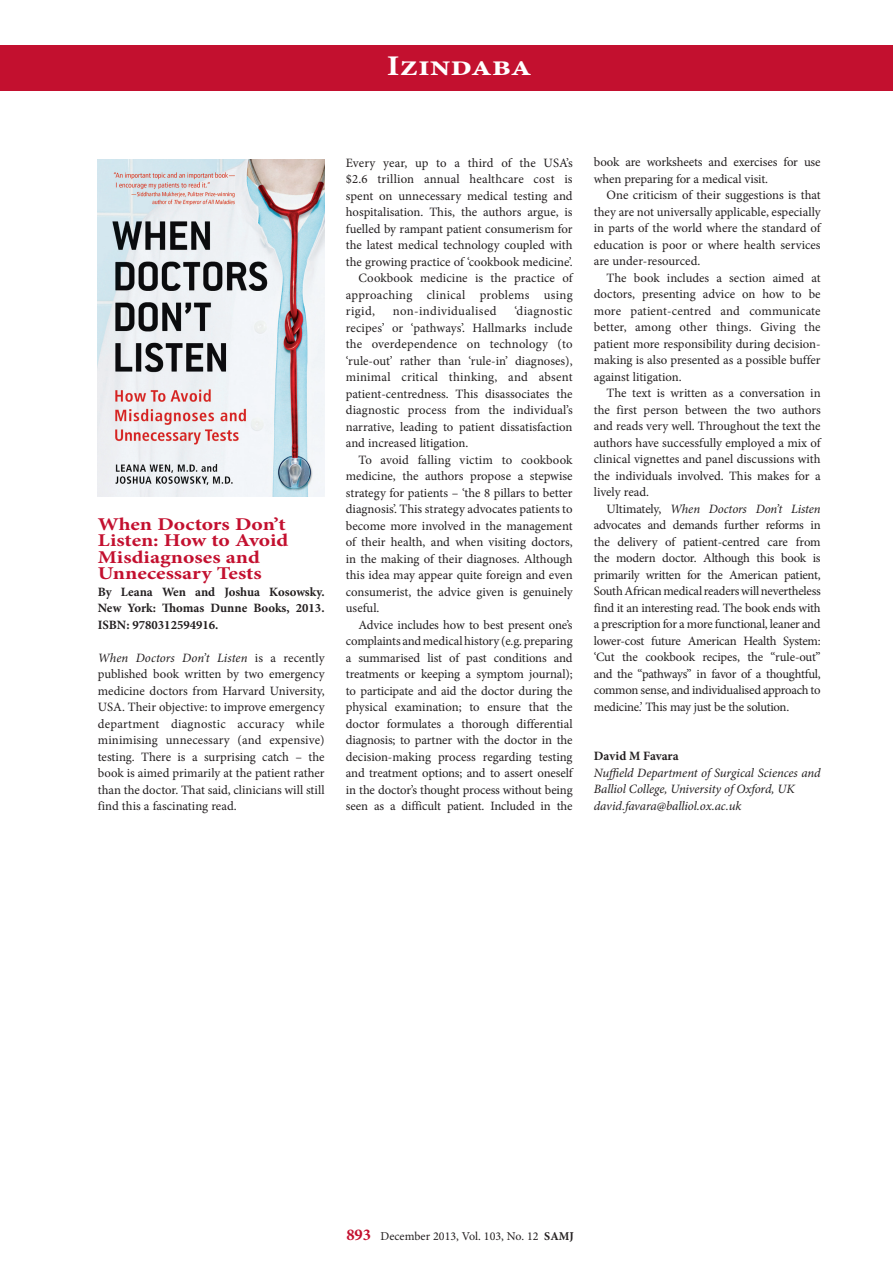
<style>
.page{position:relative;width:893px;height:1263px;background:#fff}
.page>*{position:absolute;margin:0;border:0;box-sizing:border-box;transform-origin:0 0}
.t1{font:700 28.5px "Minion Pro";color:#fff;scale:1.2 1}
.B_HEAD{font:700 18px/16.5px "Minion Pro";color:#c3102f;scale:1.2 1}
.BODY_TEXT_INDENT{font:12.75px/16.5px "Minion Pro";letter-spacing:-.005em;color:#231f20;text-align:justify}
.BODY_TEXT_1ST_PARAGR{font:12.75px/16.5px "Minion Pro";color:#231f20;text-align:justify}
.CAPTIONS{font:italic 12.75px/16.5px "Minion Pro";letter-spacing:-.005em;color:#231f20}
.C_HEAD{font:700 12.75px/16.5px "Minion Pro";color:#231f20;text-align:justify}
.BODY_TEXT_INDENT-2{font:12.75px "Minion Pro";letter-spacing:.03em;color:#231f20}
.AUTHOR_NAME{font:700 12.75px "Minion Pro";color:#231f20}
.t2{font:12px "Minion Pro";color:#231f20}
.s1{font-style:italic}
.s2{font-weight:700;font-size:16.5px;color:#c3102f}
.s3{font-weight:700}
</style>
<div class="page">
<div style="left:0;top:45px;width:893px;height:45px;background:#c3102f"></div>
<img style="left:98px;top:159px;width:226px;height:338px">
<h1 class="t1" style="left:387px;top:46px;width:122px">Izindaba</h1>
<h2 class="B_HEAD" style="left:98px;top:515px;width:160px">When Doctors Don’t<br>Listen: How to Avoid<br>Misdiagnoses and<br>Unnecessary Tests</h2>
<h3 class="C_HEAD" style="left:98px;top:583px;width:228px">By Leana Wen and Joshua Kosowsky.<br>New York: Thomas Dunne Books, 2013.<br>ISBN: 9780312594916.</h3>
<p class="BODY_TEXT_1ST_PARAGR" style="left:98px;top:649px;width:228px"><span class="s1">When Doctors Don’t Listen</span> is a recently published book written by two emergency medicine doctors from Harvard University, USA. Their objective: to improve emergency department diagnostic accuracy while minimising unnecessary (and expensive) testing. There is a surprising catch – the book is aimed primarily at the patient rather than the doctor. That said, clinicians will still find this a fascinating read.</p>
<p class="BODY_TEXT_INDENT" style="left:346px;top:154px;width:228px">Every year, up to a third of the USA’s $2.6 trillion annual healthcare cost is spent on unnecessary medical testing and hospitalisation. This, the authors argue, is fuelled by rampant patient consumerism for the latest medical technology coupled with the growing practice of ‘cookbook medicine’.</p>
<p class="BODY_TEXT_INDENT" style="left:346px;top:270px;width:228px;text-indent:13px">Cookbook medicine is the practice of approaching clinical problems using rigid,</p>
<p class="BODY_TEXT_INDENT" style="left:346px;top:303px;width:228px;text-indent:169px">‘diagnostic recipes’ or ‘pathways’. Hallmarks include the overdependence on technology (to ‘rule-out’ rather than ‘rule-in’ diagnoses), minimal critical thinking, and absent patient-centredness. This disassociates the diagnostic process from the individual’s narrative, leading to patient dissatisfaction and increased litigation.</p>
<p class="BODY_TEXT_INDENT" style="left:346px;top:451px;width:228px;text-indent:13px">To avoid falling victim to cookbook medicine, the authors propose a stepwise strategy for patients – ‘the 8 pillars to better diagnosis’. This strategy advocates patients to become more involved in the management of their health, and when visiting doctors, in the making of their diagnoses. Although this idea may appear quite foreign and even consumerist, the advice given is genuinely useful.</p>
<p class="BODY_TEXT_INDENT" style="left:346px;top:616px;width:228px;text-indent:13px">Advice includes how to best present one’s complaints and medical history (e.g. preparing a summarised list of past conditions and treatments or keeping a symptom journal); to participate and aid the doctor during the physical examination; to ensure that the doctor formulates a thorough differential diagnosis; to partner with the doctor in the decision-making process regarding testing and treatment options; and to assert oneself in the doctor’s thought process without being seen as a difficult patient. Included in the</p>
<p class="BODY_TEXT_INDENT-2" style="left:393px;top:302px;width:105px">non-individualised</p>
<p class="BODY_TEXT_INDENT" style="left:594px;top:154px;width:228px">book are worksheets and exercises for use when preparing for a medical visit.</p>
<p class="BODY_TEXT_INDENT" style="left:594px;top:187px;width:228px;text-indent:13px">One criticism of their suggestions is that they are not universally applicable, especially in parts of the world where the standard of education is poor or where health services are under-resourced.</p>
<p class="BODY_TEXT_INDENT" style="left:594px;top:270px;width:228px;text-indent:13px">The book includes a section aimed at doctors, presenting advice on how to be more patient-centred and communicate better, among other things. Giving the patient more responsibility during decision&shy;making is also presented as a possible buffer against litigation.</p>
<p class="BODY_TEXT_INDENT" style="left:594px;top:385px;width:228px;text-indent:13px">The text is written as a conversation in the first person between the two authors and reads very well. Throughout the text the authors have successfully employed a mix of clinical vignettes and panel discussions with the individuals involved. This makes for a lively read.</p>
<p class="BODY_TEXT_INDENT" style="left:594px;top:501px;width:228px;text-indent:13px">Ultimately, <span class="s1">When Doctors Don’t Listen </span>advocates and demands further reforms in the delivery of patient-centred care from the modern doctor. Although this book is primarily written for the American patient, South African medical readers will nevertheless find it an interesting read. The book ends with a prescription for a more functional, leaner and lower-cost future American Health System: ‘Cut the cookbook recipes, the “rule-out” and the “pathways” in favor of a thoughtful, common sense, and individualised approach to medicine.’ This may just be the solution.</p>
<p class="AUTHOR_NAME" style="left:594px;top:747px;width:86px">David M Favara</p>
<p class="CAPTIONS" style="left:594px;top:764px;width:228px">Nuffield Department of Surgical Sciences and<br>Balliol College, University of Oxford, UK</p>
<p class="CAPTIONS" style="left:594px;top:797px;width:149px">david.favara@balliol.ox.ac.uk</p>
<p class="t2" style="left:346px;top:1228px;width:229px"><span class="s2">893</span> December 2013, Vol. 103, No. 12 <span class="s3">SAMJ</span></p>
</div>
